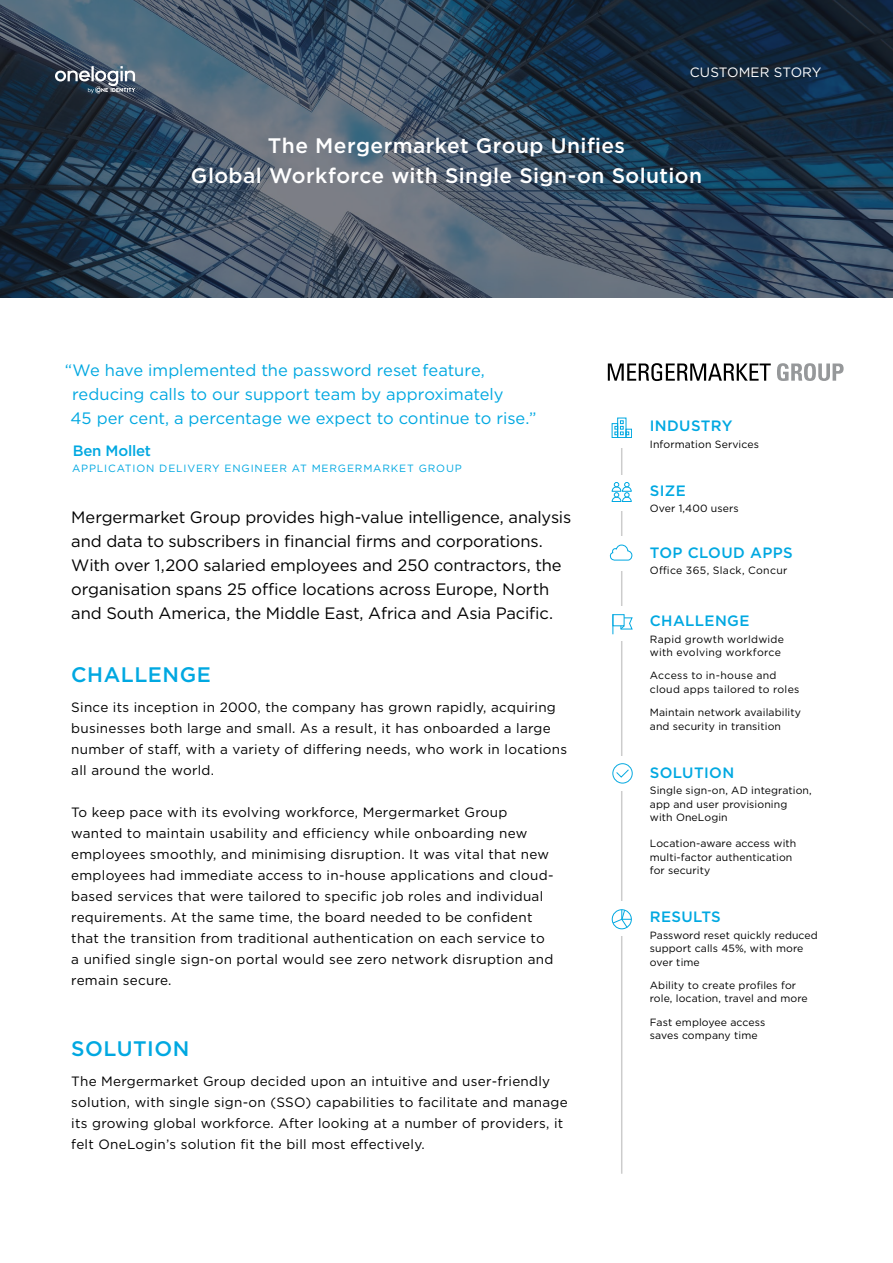
<style>
.page{position:relative;width:893px;height:1263px;background:#fff}
.page>*{position:absolute;margin:0;border:0;box-sizing:border-box;transform-origin:0 0}
.t1{font:500 21px/30px "Gotham";letter-spacing:.02em;color:#fff;text-align:center}
.t2{font:500 21px "Gotham";letter-spacing:.025em;color:#00a8e1}
.t3{font:16.5px/24px "Gotham";letter-spacing:-.01em;color:#000}
.t4{font:16.5px/24px "Gotham";color:#00a8e1}
.t5{font:500 15px "Gotham";letter-spacing:.025em;color:#00a8e1}
.t6{font:500 15px "Gotham";letter-spacing:-.015em;color:#00a8e1}
.t7{font:13.5px/21px "Gotham";letter-spacing:.02em;color:#000}
.t8{font:13.5px "Gotham";letter-spacing:.01em;color:#fff}
.t9{font:10.5px/13.5px "Gotham";letter-spacing:.01em;color:#000}
.t10{font:10.5px "Gotham";letter-spacing:.08em;color:#00a8e1}
.t11{font:10.5px/13.5px "Gotham";letter-spacing:.03em;color:#000}
.t12{font:10.5px "Gotham";letter-spacing:.035em;color:#000}
</style>
<div class="page">
<svg style="left:0;top:0;width:893px;height:297px;background:#35485b"></svg>
<hr style="left:621px;top:430px;width:1px;height:744px;background:#ccc">
<div style="left:605px;top:475px;width:35px;height:35px;background:#fff"></div>
<div style="left:604px;top:413px;width:35px;height:34px;background:#fff"></div>
<div style="left:605px;top:606px;width:35px;height:35px;background:#fff"></div>
<div style="left:613px;top:614px;width:11px;height:12px;border:1px solid #00a8e1"></div>
<svg style="left:620px;top:617px;width:12px;height:13px"></svg>
<div style="left:617px;top:418px;width:9px;height:20px;border:1px solid #00a8e1"></div>
<div style="left:612px;top:423px;width:6px;height:15px;border:1px solid #00a8e1"></div>
<div style="left:626px;top:429px;width:6px;height:9px;border:1px solid #00a8e1"></div>
<svg style="left:615px;top:420px;width:14px;height:15px"></svg>
<div style="left:605px;top:901px;width:35px;height:35px;background:#fff"></div>
<div style="left:612px;top:909px;width:20px;height:20px;border:1px solid #00a8e1;border-radius:50%"></div>
<svg style="left:612px;top:909px;width:20px;height:19px"></svg>
<div style="left:604px;top:476px;width:35px;height:35px;background:#fff"></div>
<svg style="left:612px;top:482px;width:20px;height:20px"></svg>
<div style="left:604px;top:756px;width:35px;height:35px;background:#fff"></div>
<div style="left:613px;top:763px;width:19px;height:20px;border:1px solid #06a9e0;border-radius:50%"></div>
<svg style="left:616px;top:769px;width:13px;height:9px"></svg>
<svg style="left:608px;top:363px;width:163px;height:18px"></svg>
<svg style="left:777px;top:363px;width:67px;height:18px"></svg>
<div style="left:604px;top:536px;width:35px;height:35px;background:#fff"></div>
<svg style="left:610px;top:544px;width:23px;height:17px"></svg>
<svg style="left:55px;top:66px;width:80px;height:28px;background:#626d7a"></svg>
<p class="t8" style="left:690px;top:63px;width:133px">CUSTOMER STORY</p>
<h1 class="t1" style="left:191px;top:130px;width:512px">The Mergermarket Group Unifies<br>Global Workforce with Single Sign-on Solution</h1>
<p class="t4" style="left:71px;top:358px;width:467px;text-indent:-6px">“We have implemented the password reset feature, reducing calls to our support team by approximately<br>45 per cent, a percentage we expect to continue to rise.”</p>
<p class="t6" style="left:73px;top:441px;width:80px">Ben Mollet</p>
<p class="t10" style="left:72px;top:461px;width:391px">APPLICATION DELIVERY ENGINEER AT MERGERMARKET GROUP</p>
<p class="t3" style="left:71px;top:505px;width:501px">Mergermarket Group provides high-value intelligence, analysis and data to subscribers in financial firms and corporations.<br>With over 1,200 salaried employees and 250 contractors, the organisation spans 25 office locations across Europe, North and South America, the Middle East, Africa and Asia Pacific.</p>
<h1 class="t2" style="left:71px;top:661px;width:141px">CHALLENGE</h1>
<p class="t7" style="left:71px;top:696px;width:497px">Since its inception in 2000, the company has grown rapidly, acquiring businesses both large and small. As a result, it has onboarded a large number of staff, with a variety of differing needs, who work in locations all around the world.</p>
<p class="t7" style="left:71px;top:801px;width:484px">To keep pace with its evolving workforce, Mergermarket Group wanted to maintain usability and efficiency while onboarding new employees smoothly, and minimising disruption. It was vital that new employees had immediate access to in-house applications and cloud&shy;based services that were tailored to specific job roles and individual requirements. At the same time, the board needed to be confident that the transition from traditional authentication on each service to a unified single sign-on portal would see zero network disruption and remain secure.</p>
<h1 class="t2" style="left:71px;top:1035px;width:120px">SOLUTION</h1>
<p class="t7" style="left:71px;top:1070px;width:498px">The Mergermarket Group decided upon an intuitive and user-friendly solution, with single sign-on (SSO) capabilities to facilitate and manage its growing global workforce. After looking at a number of providers, it felt OneLogin’s solution fit the bill most effectively.</p>
<p class="t5" style="left:650px;top:416px;width:84px">INDUSTRY</p>
<p class="t9" style="left:650px;top:437px;width:111px">Information Services</p>
<p class="t5" style="left:650px;top:481px;width:38px">SIZE</p>
<p class="t9" style="left:650px;top:501px;width:90px">Over 1,400 users</p>
<p class="t5" style="left:650px;top:543px;width:144px">TOP CLOUD APPS</p>
<p class="t12" style="left:650px;top:564px;width:139px">Office 365, Slack, Concur</p>
<p class="t5" style="left:650px;top:611px;width:101px">CHALLENGE</p>
<p class="t9" style="left:650px;top:632px;width:136px">Rapid growth worldwide with evolving workforce</p>
<p class="t11" style="left:650px;top:669px;width:151px">Access to in-house and cloud apps tailored to roles</p>
<p class="t9" style="left:650px;top:705px;width:153px">Maintain network availability and security in transition</p>
<p class="t5" style="left:650px;top:762px;width:86px">SOLUTION</p>
<p class="t9" style="left:650px;top:783px;width:163px">Single sign-on, AD integration, app and user provisioning with OneLogin</p>
<p class="t9" style="left:650px;top:836px;width:148px">Location-aware access with multi-factor authentication for security</p>
<p class="t5" style="left:650px;top:907px;width:72px">RESULTS</p>
<p class="t9" style="left:650px;top:928px;width:170px">Password reset quickly reduced support calls 45%, with more over time</p>
<p class="t9" style="left:650px;top:978px;width:159px">Ability to create profiles for role, location, travel and more</p>
<p class="t9" style="left:650px;top:1015px;width:117px">Fast employee access saves company time</p>
</div>
